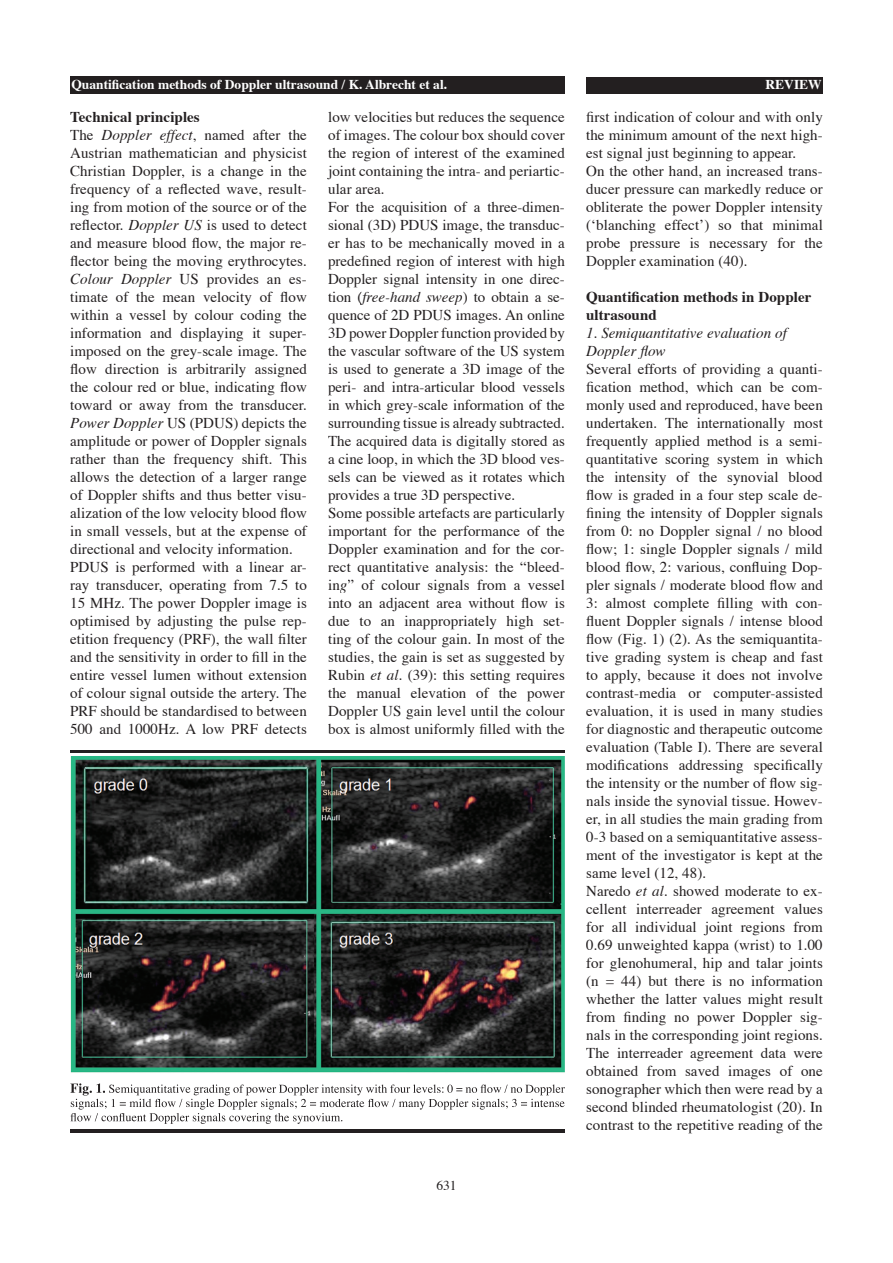
<style>
.page{position:relative;width:893px;height:1263px;background:#fff}
.page>*{position:absolute;margin:0;border:0;box-sizing:border-box;transform-origin:0 0}
.t1{font:15px/18px "Times";letter-spacing:.005em;color:#231f20}
.t2{font:italic 15px/18px "Times";letter-spacing:.005em;color:#231f20}
.t3{font:700 15px/18px "Times";letter-spacing:.005em;color:#231f20}
.t4{font:700 13.5px "Times";color:#fff}
.t5{font:13.5px "Times";color:#231f20}
.s1{font-weight:700}
.s2{font-style:italic}
</style>
<div class="page">
<div style="left:586px;top:77px;width:237px;height:16px;background:#231f20"></div>
<div style="left:70px;top:77px;width:495px;height:17px;background:#231f20"></div>
<img style="left:70px;top:756px;width:495px;height:374px">
<img style="left:70px;top:1130px;width:495px;height:3px">
<img style="left:70px;top:1083px;width:495px;height:12px">
<img style="left:106px;top:1084px;width:459px;height:11px">
<img style="left:71px;top:1099px;width:494px;height:10px">
<img style="left:71px;top:1113px;width:271px;height:11px">
<hr style="left:70px;top:750px;width:495px;height:3px;background:#231f20">
<p class="t4" style="left:71px;top:71px;width:377px">Quantification methods of Doppler ultrasound / K. Albrecht et al.</p>
<p class="t4" style="left:765px;top:72px;width:58px">REVIEW</p>
<p class="t1" style="left:70px;top:106px;width:238px"><span class="s1">Technical principles<br></span>The <span class="s2">Doppler effect</span>, named after the Austrian mathematician and physicist Christian Doppler, is a change in the frequency of a reflected wave, result&shy;ing from motion of the source or of the reflector. <span class="s2">Doppler US</span> is used to detect and measure blood flow, the major re&shy;flector being the moving erythrocytes.<br><span class="s2">Colour Doppler</span> US provides an es&shy;timate of the mean velocity of flow within a vessel by colour coding the information and displaying it super&shy;imposed on the grey-scale image. The flow direction is arbitrarily assigned the colour red or blue, indicating flow toward or away from the transducer.<br><span class="s2">Power Doppler</span> US (PDUS) depicts the amplitude or power of Doppler signals rather than the frequency shift. This allows the detection of a larger range of Doppler shifts and thus better visu&shy;alization of the low velocity blood flow in small vessels, but at the expense of directional and velocity information.<br>PDUS is performed with a linear ar&shy;ray transducer, operating from 7.5 to 15 MHz. The power Doppler image is optimised by adjusting the pulse rep&shy;etition frequency (PRF), the wall filter and the sensitivity in order to fill in the entire vessel lumen without extension of colour signal outside the artery. The PRF should be standardised to between 500 and 1000Hz. A low PRF detects</p>
<p class="t1" style="left:328px;top:106px;width:238px">low velocities but reduces the sequence of images. The colour box should cover the region of interest of the examined joint containing the intra- and periartic&shy;ular area.<br>For the acquisition of a three-dimen&shy;sional (3D) PDUS image, the transduc&shy;er has to be mechanically moved in a predefined region of interest with high Doppler signal intensity in one direc&shy;tion (<span class="s2">free-hand sweep</span>) to obtain a se&shy;quence of 2D PDUS images. An online 3D power Doppler function provided by the vascular software of the US system is used to generate a 3D image of the peri- and intra-articular blood vessels in which grey-scale information of the surrounding tissue is already subtracted.<br>The acquired data is digitally stored as a cine loop, in which the 3D blood ves&shy;sels can be viewed as it rotates which provides a true 3D perspective.<br>Some possible artefacts are particularly important for the performance of the Doppler examination and for the cor&shy;rect quantitative analysis: the “bleed&shy;in<span class="s2">g</span>” of colour signals from a vessel into an adjacent area without flow is due to an inappropriately high set&shy;ting of the colour gain. In most of the studies, the gain is set as suggested by Rubin <span class="s2">et al.</span> (39): this setting requires the manual elevation of the power Doppler US gain level until the colour box is almost uniformly filled with the</p>
<p class="t1" style="left:586px;top:106px;width:238px">first indication of colour and with only the minimum amount of the next high&shy;est signal just beginning to appear.<br>On the other hand, an increased trans&shy;ducer pressure can markedly reduce or obliterate the power Doppler intensity (‘blanching effect’) so that minimal probe pressure is necessary for the Doppler examination (40).</p>
<p class="t3" style="left:586px;top:286px;width:227px">Quantification methods in Doppler ultrasound</p>
<p class="t2" style="left:586px;top:323px;width:202px">1. Semiquantitative evaluation of<br>Doppler flow</p>
<p class="t1" style="left:586px;top:358px;width:238px">Several efforts of providing a quanti&shy;fication method, which can be com&shy;monly used and reproduced, have been undertaken. The internationally most frequently applied method is a semi&shy;quantitative scoring system in which the intensity of the synovial blood flow is graded in a four step scale de&shy;fining the intensity of Doppler signals from 0: no Doppler signal / no blood flow; 1: single Doppler signals / mild blood flow, 2: various, confluing Dop&shy;pler signals / moderate blood flow and 3: almost complete filling with con&shy;fluent Doppler signals / intense blood flow (Fig. 1) (2). As the semiquantita&shy;tive grading system is cheap and fast to apply, because it does not involve contrast-media or computer-assisted evaluation, it is used in many studies for diagnostic and therapeutic outcome evaluation (Table I). There are several modifications addressing specifically the intensity or the number of flow sig&shy;nals inside the synovial tissue. Howev&shy;er, in all studies the main grading from 0-3 based on a semiquantitative assess&shy;ment of the investigator is kept at the same level (12, 48).<br>Naredo <span class="s2">et al.</span> showed moderate to ex&shy;cellent interreader agreement values for all individual joint regions from 0.69 unweighted kappa (wrist) to 1.00 for glenohumeral, hip and talar joints (n = 44) but there is no information whether the latter values might result from finding no power Doppler sig&shy;nals in the corresponding joint regions.<br>The interreader agreement data were obtained from saved images of one sonographer which then were read by a second blinded rheumatologist (20). In contrast to the repetitive reading of the</p>
<p class="t5" style="left:436px;top:1173px;width:22px">631</p>
</div>
